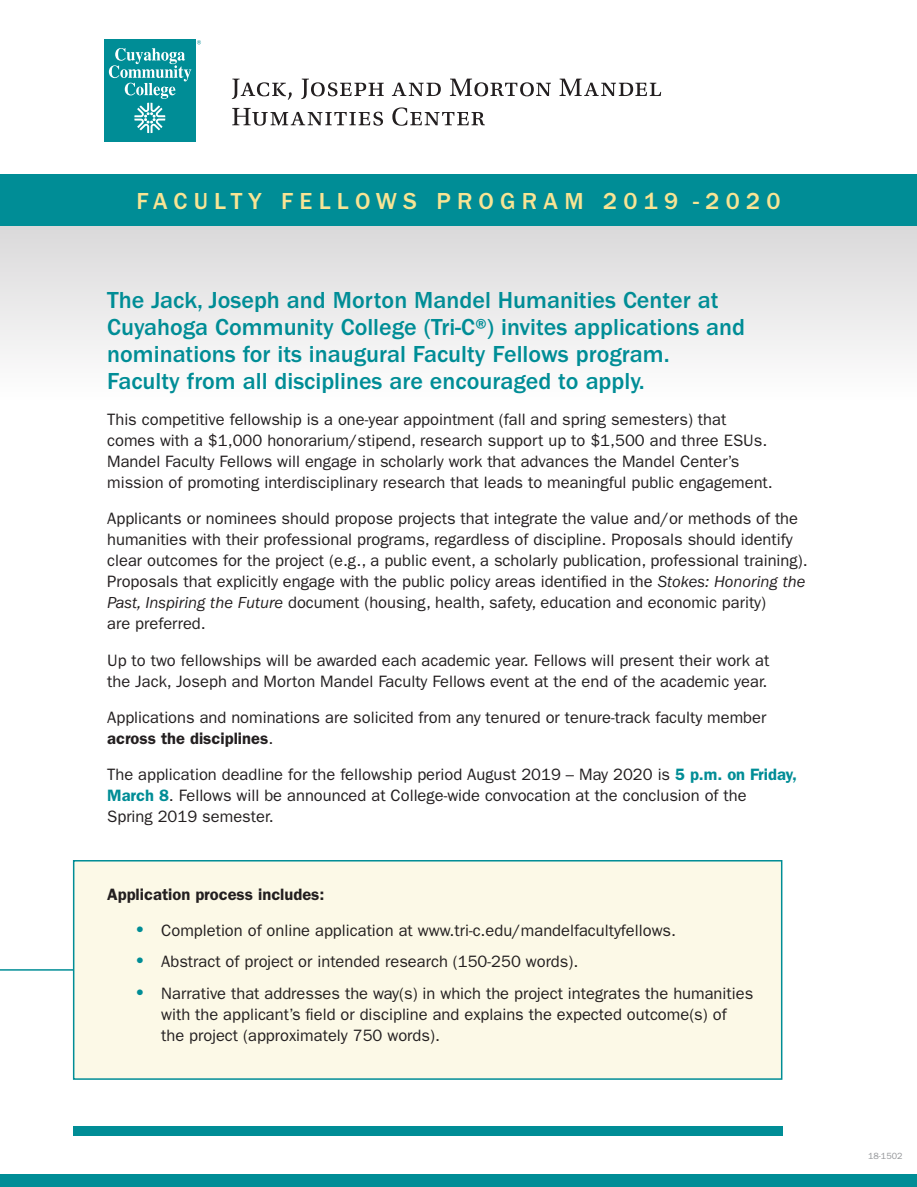
<style>
.page{position:relative;width:917px;height:1187px;background:#fff}
.page>*{position:absolute;margin:0;border:0;box-sizing:border-box;transform-origin:0 0}
.t1{font:500 24px/27px "ITC Franklin Gothic Std";color:#008d96}
.t2{font:500 24px "ITC Franklin Gothic Std";letter-spacing:.26em;color:#f8e494}
.t3{font:16.5px/21px "ITC Franklin Gothic Std";color:#231f20}
.t4{font:600 16.5px "ITC Franklin Gothic Std";color:#231f20}
.t5{font:9px "ITC Franklin Gothic Std";color:#939598}
.s1{font-style:italic}
.s2{font-weight:600}
.s3{font-weight:600;color:#008d96}
.s4{font-weight:600;font-size:19.5px;color:#008d96}
</style>
<div class="page">
<div style="left:0;top:224px;width:916px;height:176px;background:linear-gradient(to bottom,#d9d8d9,#fefefe)"></div>
<div style="left:73px;top:859px;width:709px;height:220px;background:#fcf9e7;border:2px solid #008d96"></div>
<hr style="left:0;top:969px;width:74px;height:1px;background:#008d96">
<div style="left:0;top:175px;width:916px;height:51px;background:#008d96"></div>
<div style="left:73px;top:1126px;width:709px;height:9px;background:#008d96"></div>
<div style="left:0;top:1174px;width:916px;height:12px;background:#008d96"></div>
<div style="left:104px;top:40px;width:91px;height:102px;background:#008d96"></div>
<svg style="left:109px;top:48px;width:82px;height:85px"></svg>
<svg style="left:197px;top:40px;width:4px;height:4px"></svg>
<svg style="left:232px;top:79px;width:59px;height:21px"></svg>
<svg style="left:301px;top:79px;width:82px;height:20px"></svg>
<svg style="left:392px;top:83px;width:48px;height:13px"></svg>
<svg style="left:449px;top:79px;width:102px;height:17px"></svg>
<svg style="left:559px;top:79px;width:102px;height:17px"></svg>
<svg style="left:232px;top:108px;width:151px;height:18px"></svg>
<svg style="left:392px;top:107px;width:92px;height:19px"></svg>
<h1 class="t2" style="left:136px;top:187px;width:645px">FACULTY FELLOWS PROGRAM 2019 -2020</h1>
<h1 class="t1" style="left:107px;top:287px;width:639px">The Jack, Joseph and Morton Mandel Humanities Center at Cuyahoga Community College (Tri-C®) invites applications and nominations for its inaugural Faculty Fellows program.<br>Faculty from all disciplines are encouraged to apply.</h1>
<p class="t3" style="left:107px;top:409px;width:667px">This competitive fellowship is a one-year appointment (fall and spring semesters) that comes with a $1,000 honorarium/stipend, research support up to $1,500 and three ESUs.<br>Mandel Faculty Fellows will engage in scholarly work that advances the Mandel Center’s mission of promoting interdisciplinary research that leads to meaningful public engagement.</p>
<p class="t3" style="left:107px;top:508px;width:701px">Applicants or nominees should propose projects that integrate the value and/or methods of the humanities with their professional programs, regardless of discipline. Proposals should identify clear outcomes for the project (e.g., a public event, a scholarly publication, professional training).<br>Proposals that explicitly engage with the public policy areas identified in the <span class="s1">Stokes: Honoring the Past, Inspiring the Future</span> document (housing, health, safety, education and economic parity)<br>are preferred.</p>
<p class="t3" style="left:107px;top:649px;width:663px">Up to two fellowships will be awarded each academic year. Fellows will present their work at the Jack, Joseph and Morton Mandel Faculty Fellows event at the end of the academic year.</p>
<p class="t3" style="left:107px;top:706px;width:660px">Applications and nominations are solicited from any tenured or tenure-track faculty member <span class="s2">across the disciplines</span>.</p>
<p class="t3" style="left:107px;top:763px;width:691px">The application deadline for the fellowship period August 2019 – May 2020 is <span class="s3">5 p.m. on Friday,<br>March 8</span>. Fellows will be announced at College-wide convocation at the conclusion of the<br>Spring 2019 semester.</p>
<p class="t4" style="left:107px;top:884px;width:219px">Application process includes:</p>
<p class="t3" style="left:134px;top:919px;width:543px"><span class="s4">•</span> Completion of online application at www.tri-c.edu/mandelfacultyfellows.</p>
<p class="t3" style="left:134px;top:951px;width:445px"><span class="s4">•</span> Abstract of project or intended research (150-250 words).</p>
<p class="t3" style="left:161px;top:982px;width:593px;text-indent:-27px"><span class="s4">•</span> Narrative that addresses the way(s) in which the project integrates the humanities with the applicant’s field or discipline and explains the expected outcome(s) of the project (approximately 750 words).</p>
<p class="t5" style="left:867px;top:1150px;width:36px">18-1502</p>
</div>
